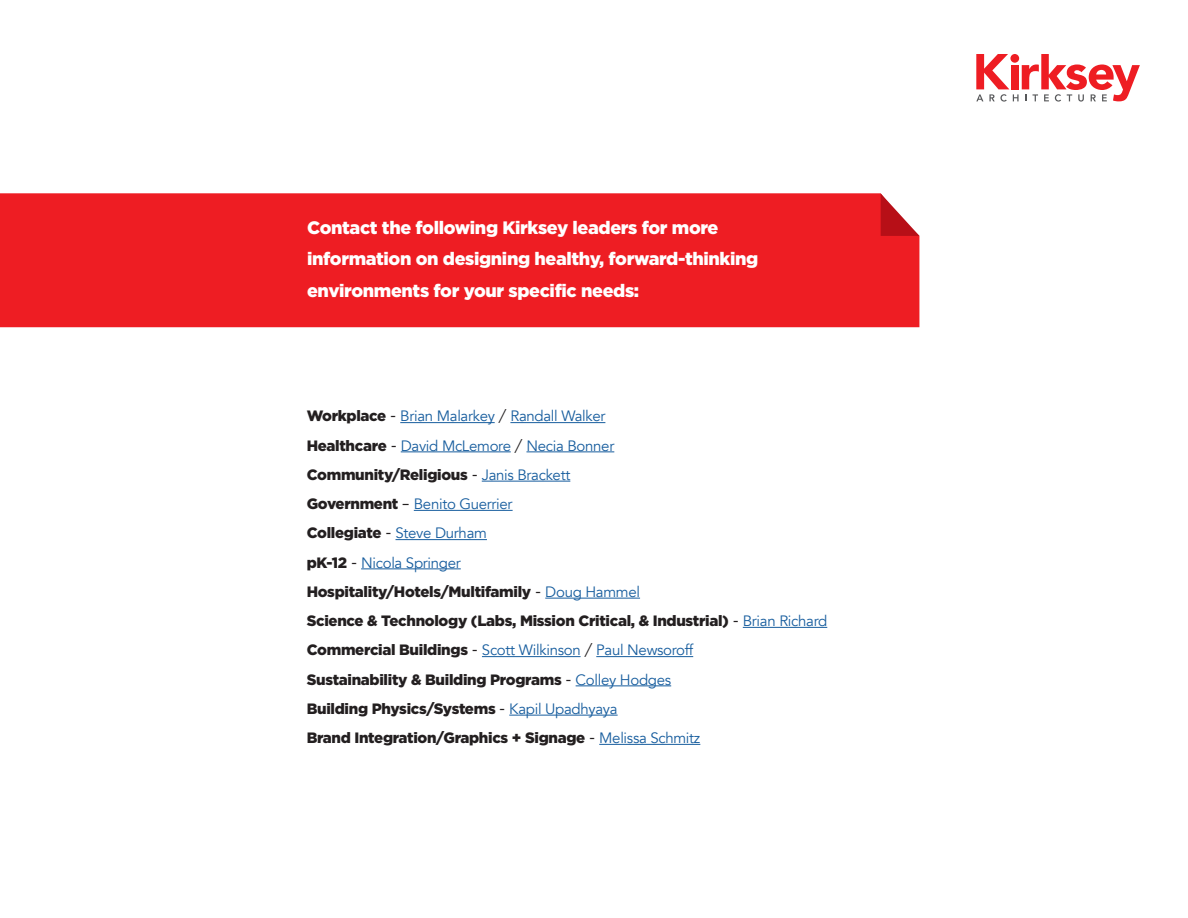
<style>
.page{position:relative;width:1188px;height:918px;background:#fff}
.page>*{position:absolute;margin:0;border:0;box-sizing:border-box;transform-origin:0 0}
.Body_Copy{font:900 18px/31.5px "Gotham";letter-spacing:-.02em;color:#fff}
.Body_Copy-2{font:900 15px "Gotham";letter-spacing:-.02em;color:#231f20}
.Body_Copy-3{font:15px "Avenir";letter-spacing:-.02em;color:#175d9e}
.s1{font-family:"Gotham";font-weight:900;color:#231f20}
.s2{font-family:"Gotham";color:#231f20}
.s3{font-weight:400}
.s4{font-family:"Avenir";font-weight:400;color:#175d9e}
</style>
<div class="page">
<hr style="left:400px;top:422px;width:95px;height:1px;background:#175d9e">
<hr style="left:510px;top:422px;width:95px;height:1px;background:#175d9e">
<hr style="left:401px;top:451px;width:110px;height:1px;background:#175d9e">
<hr style="left:526px;top:451px;width:88px;height:1px;background:#175d9e">
<hr style="left:482px;top:481px;width:88px;height:1px;background:#175d9e">
<hr style="left:414px;top:510px;width:99px;height:1px;background:#175d9e">
<hr style="left:396px;top:539px;width:91px;height:1px;background:#175d9e">
<hr style="left:361px;top:568px;width:100px;height:1px;background:#175d9e">
<hr style="left:545px;top:598px;width:95px;height:1px;background:#175d9e">
<hr style="left:743px;top:627px;width:84px;height:1px;background:#175d9e">
<hr style="left:482px;top:656px;width:99px;height:1px;background:#175d9e">
<hr style="left:596px;top:656px;width:97px;height:1px;background:#175d9e">
<hr style="left:576px;top:685px;width:95px;height:1px;background:#175d9e">
<hr style="left:509px;top:715px;width:109px;height:1px;background:#175d9e">
<hr style="left:599px;top:744px;width:101px;height:1px;background:#175d9e">
<div style="left:0;top:193px;width:919px;height:134px;background:#ee1d23"></div>
<svg style="left:881px;top:193px;width:38px;height:43px"></svg>
<svg style="left:976px;top:54px;width:164px;height:48px"></svg>
<p class="Body_Copy" style="left:307px;top:212px;width:453px">Contact the following Kirksey leaders for more information on designing healthy, forward-thinking environments for your specific needs:</p>
<p class="Body_Copy-3" style="left:307px;top:407px;width:300px"><span class="s1">Workplace</span> <span class="s2">-</span> Brian Malarkey <span class="s2">/</span> Randall Walker</p>
<p class="Body_Copy-3" style="left:307px;top:437px;width:309px"><span class="s1">Healthcare</span> <span class="s2">-</span> David McLemore <span class="s2">/</span> Necia Bonner</p>
<p class="Body_Copy-2" style="left:307px;top:464px;width:265px">Community/Religious <span class="s3">-</span> <span class="s4">Janis Brackett</span></p>
<p class="Body_Copy-3" style="left:307px;top:495px;width:207px"><span class="s1">Government</span> <span class="s2">–</span> Benito Guerrier</p>
<p class="Body_Copy-3" style="left:307px;top:524px;width:182px"><span class="s1">Collegiate</span> <span class="s2">-</span> Steve Durham</p>
<p class="Body_Copy-3" style="left:307px;top:554px;width:156px"><span class="s1">pK-12</span> <span class="s2">-</span> Nicola Springer</p>
<p class="Body_Copy-2" style="left:307px;top:581px;width:335px">Hospitality/Hotels/Multifamily <span class="s3">-</span> <span class="s4">Doug Hammel</span></p>
<p class="Body_Copy-2" style="left:307px;top:611px;width:522px">Science &amp; Technology (Labs, Mission Critical, &amp; Industrial) <span class="s3">-</span> <span class="s4">Brian Richard</span></p>
<p class="Body_Copy-3" style="left:307px;top:641px;width:388px"><span class="s1">Commercial Buildings</span> <span class="s2">-</span> Scott Wilkinson <span class="s2">/</span> Paul Newsoroff</p>
<p class="Body_Copy-2" style="left:307px;top:669px;width:366px">Sustainability &amp; Building Programs <span class="s3">-</span> <span class="s4">Colley Hodges</span></p>
<p class="Body_Copy-2" style="left:307px;top:698px;width:312px">Building Physics/Systems <span class="s3">-</span> <span class="s4">Kapil Upadhyaya</span></p>
<p class="Body_Copy-2" style="left:307px;top:728px;width:395px">Brand Integration/Graphics + Signage <span class="s3">-</span> <span class="s4">Melissa Schmitz</span></p>
</div>
